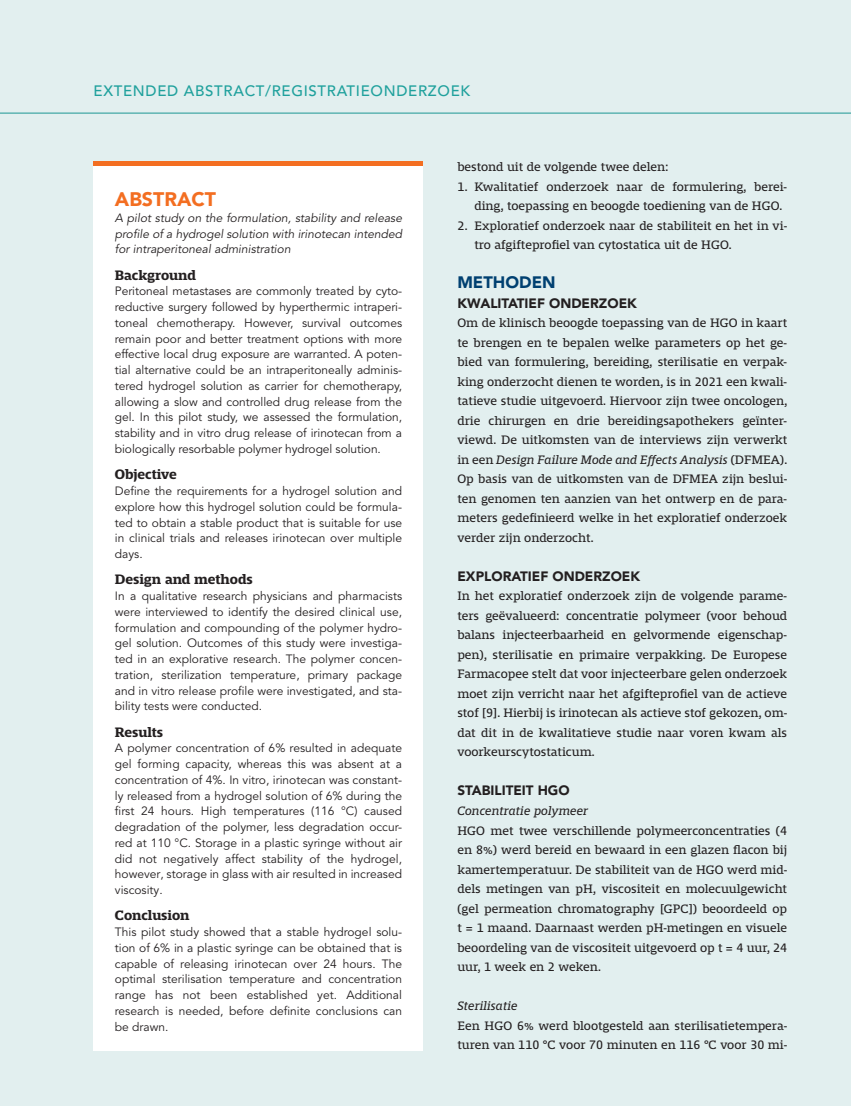
<style>
.page{position:relative;width:851px;height:1106px;background:#fff}
.page>*{position:absolute;margin:0;border:0;box-sizing:border-box;transform-origin:0 0}
.t1{font:900 19.5px "Avenir LT Std";color:#f36e21}
.t2{font:900 16.5px "Avenir LT Std";color:#004071}
.t3{font:500 15px "Avenir LT Std";letter-spacing:.045em;color:#20a19d}
.t4{font:700 14.25px "Mislab Std";color:#231f20}
.t5{font:900 13.5px "Avenir LT Std";color:#231f20}
.t6{font:12.75px/19.5px "Mislab Std";color:#231f20}
.t7{font:italic 12.75px "Mislab Std";color:#231f20}
.t8{font:12px/15.8px "Avenir LT Std";color:#231f20;text-align:justify}
.t9{font:italic 12px/15.8px "Avenir LT Std";color:#231f20;text-align:justify}
.s1{font-style:italic}
</style>
<div class="page">
<div style="left:0;top:0;width:850px;height:1106px;background:#e2efef"></div>
<hr style="left:0;top:113px;width:850px;height:1px;background:#20a19d">
<div style="left:94px;top:162px;width:329px;height:888px;background:#fff"></div>
<hr style="left:94px;top:162px;width:329px;height:4px;background:#f36e21">
<p class="t3" style="left:94px;top:83px;width:378px">EXTENDED ABSTRACT/REGISTRATIEONDERZOEK</p>
<h1 class="t1" style="left:115px;top:187px;width:103px">ABSTRACT</h1>
<p class="t9" style="left:115px;top:210px;width:289px">A pilot study on the formulation, stability and release profile of a hydrogel solution with irinotecan intended for intraperitoneal administration</p>
<p class="t4" style="left:115px;top:268px;width:83px">Background</p>
<p class="t8" style="left:115px;top:284px;width:289px">Peritoneal metastases are commonly treated by cyto&shy;reductive surgery followed by hyperthermic intraperi&shy;toneal chemotherapy. However, survival outcomes remain poor and better treatment options with more effective local drug exposure are warranted. A poten&shy;tial alternative could be an intraperitoneally adminis&shy;tered hydrogel solution as carrier for chemotherapy, allowing a slow and controlled drug release from the gel. In this pilot study, we assessed the formulation, stability and in vitro drug release of irinotecan from a biologically resorbable polymer hydrogel solution.</p>
<p class="t4" style="left:115px;top:467px;width:63px">Objective</p>
<p class="t8" style="left:115px;top:483px;width:289px">Define the requirements for a hydrogel solution and explore how this hydrogel solution could be formula&shy;ted to obtain a stable product that is suitable for use in clinical trials and releases irinotecan over multiple days.</p>
<p class="t4" style="left:115px;top:572px;width:139px">Design and methods</p>
<p class="t8" style="left:115px;top:588px;width:289px">In a qualitative research physicians and pharmacists were interviewed to identify the desired clinical use, formulation and compounding of the polymer hydro&shy;gel solution. Outcomes of this study were investiga&shy;ted in an explorative research. The polymer concen&shy;tration, sterilization temperature, primary package and in vitro release profile were investigated, and sta&shy;bility tests were conducted.</p>
<p class="t4" style="left:115px;top:724px;width:50px">Results</p>
<p class="t8" style="left:115px;top:740px;width:289px">A polymer concentration of 6% resulted in adequate gel forming capacity, whereas this was absent at a concentration of 4%. In vitro, irinotecan was constant&shy;ly released from a hydrogel solution of 6% during the first 24 hours. High temperatures (116 °C) caused degradation of the polymer, less degradation occur&shy;red at 110 °C. Storage in a plastic syringe without air did not negatively affect stability of the hydrogel, however, storage in glass with air resulted in increased viscosity.</p>
<p class="t4" style="left:115px;top:908px;width:76px">Conclusion</p>
<p class="t8" style="left:115px;top:924px;width:289px">This pilot study showed that a stable hydrogel solu&shy;tion of 6% in a plastic syringe can be obtained that is capable of releasing irinotecan over 24 hours. The optimal sterilisation temperature and concentration range has not been established yet. Additional research is needed, before definite conclusions can be drawn.</p>
<p class="t6" style="left:457px;top:157px;width:213px">bestond uit de volgende twee delen:</p>
<p class="t6" style="left:474px;top:177px;width:314px;text-indent:-17px">1. Kwalitatief onderzoek naar de formulering, berei&shy;ding, toepassing en beoogde toediening van de HGO.</p>
<p class="t6" style="left:474px;top:216px;width:314px;text-indent:-17px">2. Exploratief onderzoek naar de stabiliteit en het in vi&shy;tro afgifteprofiel van cytostatica uit de HGO.</p>
<h2 class="t2" style="left:457px;top:272px;width:100px">METHODEN</h2>
<p class="t5" style="left:457px;top:295px;width:181px">KWALITATIEF ONDERZOEK</p>
<p class="t6" style="left:457px;top:313px;width:332px;text-align:justify">Om de klinisch beoogde toepassing van de HGO in kaart te brengen en te bepalen welke parameters op het ge&shy;bied van formulering, bereiding, sterilisatie en verpak&shy;king onderzocht dienen te worden, is in 2021 een kwali&shy;tatieve studie uitgevoerd. Hiervoor zijn twee oncologen, drie chirurgen en drie bereidingsapothekers geïnter&shy;viewd. De uitkomsten van de interviews zijn verwerkt in een <span class="s1">Design Failure Mode and Effects Analysis</span> (DFMEA).<br>Op basis van de uitkomsten van de DFMEA zijn beslui&shy;ten genomen ten aanzien van het ontwerp en de para&shy;meters gedefinieerd welke in het exploratief onderzoek verder zijn onderzocht.</p>
<p class="t5" style="left:457px;top:568px;width:184px">EXPLORATIEF ONDERZOEK</p>
<p class="t6" style="left:457px;top:586px;width:331px;text-align:justify">In het exploratief onderzoek zijn de volgende parame&shy;ters geëvalueerd: concentratie polymeer (voor behoud balans injecteerbaarheid en gelvormende eigenschap&shy;pen), sterilisatie en primaire verpakking. De Europese Farmacopee stelt dat voor injecteerbare gelen onderzoek moet zijn verricht naar het afgifteprofiel van de actieve stof [9]. Hierbij is irinotecan als actieve stof gekozen, om&shy;dat dit in de kwalitatieve studie naar voren kwam als voorkeurscytostaticum.</p>
<p class="t5" style="left:457px;top:782px;width:114px">STABILITEIT HGO</p>
<p class="t7" style="left:457px;top:804px;width:132px">Concentratie polymeer</p>
<p class="t6" style="left:457px;top:820px;width:331px;text-align:justify">HGO met twee verschillende polymeerconcentraties (4 en 8%) werd bereid en bewaard in een glazen flacon bij kamertemperatuur. De stabiliteit van de HGO werd mid&shy;dels metingen van pH, viscositeit en molecuulgewicht (gel permeation chromatography [GPC]) beoordeeld op t = 1 maand. Daarnaast werden pH-metingen en visuele beoordeling van de viscositeit uitgevoerd op t = 4 uur, 24 uur, 1 week en 2 weken.</p>
<p class="t7" style="left:457px;top:999px;width:62px">Sterilisatie</p>
<p class="t6" style="left:457px;top:1015px;width:331px">Een HGO 6% werd blootgesteld aan sterilisatietempera&shy;turen van 110 °C voor 70 minuten en 116 °C voor 30 mi-</p>
</div>
